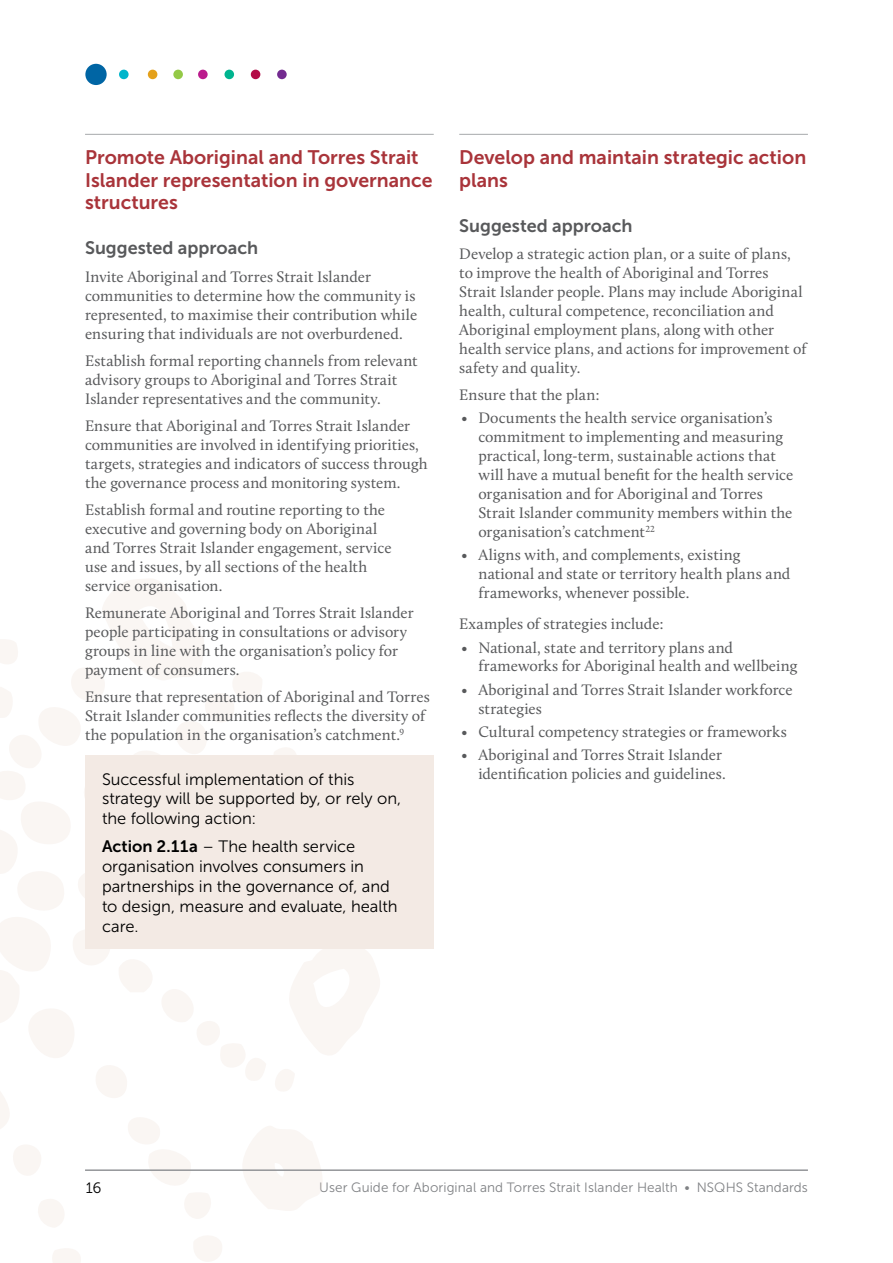
<style>
.page{position:relative;width:893px;height:1263px;background:#fff}
.page>*{position:absolute;margin:0;border:0;box-sizing:border-box;transform-origin:0 0}
.Heading_3a_suggested{font:19.5px/22.5px "Museo Sans 700";color:#a9343a}
.Heading_4{font:18px "Museo Sans 700";color:#58595b}
.BoxText{font:16.5px/19.8px "Museo Sans 300";color:#000}
.NormalBeforeBullet{font:15.75px/18.9px "Calluna";color:#58595b}
.t1{font:15px "Museo Sans 300";color:#000}
.t2{font:13.5px "Museo Sans 300";letter-spacing:.005em;color:#808285}
.s1{font-family:"Museo Sans 700"}
</style>
<div class="page">
<svg style="left:0;top:579px;width:380px;height:684px"></svg>
<div style="left:85px;top:64px;width:22px;height:21px;background:#0065a4;border-radius:50%"></div>
<div style="left:224px;top:70px;width:10px;height:9px;background:#00b48f;border-radius:50%"></div>
<div style="left:198px;top:70px;width:10px;height:9px;background:#bb1b8d;border-radius:50%"></div>
<div style="left:251px;top:70px;width:9px;height:9px;background:#b40b47;border-radius:50%"></div>
<div style="left:277px;top:70px;width:10px;height:9px;background:#732b90;border-radius:50%"></div>
<div style="left:173px;top:70px;width:10px;height:9px;background:#94c947;border-radius:50%"></div>
<div style="left:148px;top:70px;width:9px;height:9px;background:#e4a11b;border-radius:50%"></div>
<div style="left:119px;top:70px;width:10px;height:9px;background:#00b5cb;border-radius:50%"></div>
<hr style="left:85px;top:1169px;width:723px;height:2px;background:#939598">
<hr style="left:85px;top:134px;width:349px;height:1px;background:#a7a9ac">
<div style="left:85px;top:755px;width:349px;height:194px;background:#f3eae4"></div>
<hr style="left:459px;top:134px;width:349px;height:1px;background:#a7a9ac">
<h3 class="Heading_3a_suggested" style="left:85px;top:146px;width:349px">Promote Aboriginal and Torres Strait<br>Islander representation in governance structures</h3>
<h4 class="Heading_4" style="left:85px;top:238px;width:175px">Suggested approach</h4>
<p class="NormalBeforeBullet" style="left:85px;top:267px;width:334px">Invite Aboriginal and Torres Strait Islander communities to determine how the community is represented, to maximise their contribution while ensuring that individuals are not overburdened.</p>
<p class="NormalBeforeBullet" style="left:85px;top:351px;width:334px">Establish formal reporting channels from relevant advisory groups to Aboriginal and Torres Strait<br>Islander representatives and the community.</p>
<p class="NormalBeforeBullet" style="left:85px;top:416px;width:344px">Ensure that Aboriginal and Torres Strait Islander communities are involved in identifying priorities, targets, strategies and indicators of success through the governance process and monitoring system.</p>
<p class="NormalBeforeBullet" style="left:85px;top:500px;width:308px">Establish formal and routine reporting to the executive and governing body on Aboriginal and Torres Strait Islander engagement, service use and issues, by all sections of the health service organisation.</p>
<p class="NormalBeforeBullet" style="left:85px;top:603px;width:330px">Remunerate Aboriginal and Torres Strait Islander people participating in consultations or advisory groups in line with the organisation’s policy for payment of consumers.</p>
<p class="NormalBeforeBullet" style="left:85px;top:688px;width:346px">Ensure that representation of Aboriginal and Torres<br>Strait Islander communities reflects the diversity of the population in the organisation’s catchment.<sup>9</sup></p>
<p class="BoxText" style="left:102px;top:769px;width:301px">Successful implementation of this strategy will be supported by, or rely on, the following action:</p>
<p class="BoxText" style="left:102px;top:837px;width:297px"><span class="s1">Action 2.11a</span> – The health service organisation involves consumers in partnerships in the governance of, and to design, measure and evaluate, health care.</p>
<h3 class="Heading_3a_suggested" style="left:459px;top:146px;width:349px">Develop and maintain strategic action plans</h3>
<h4 class="Heading_4" style="left:459px;top:216px;width:175px">Suggested approach</h4>
<p class="NormalBeforeBullet" style="left:459px;top:244px;width:349px">Develop a strategic action plan, or a suite of plans, to improve the health of Aboriginal and Torres Strait Islander people. Plans may include Aboriginal health, cultural competence, reconciliation and Aboriginal employment plans, along with other health service plans, and actions for improvement of safety and quality.</p>
<p class="NormalBeforeBullet" style="left:459px;top:385px;width:142px">Ensure that the plan:</p>
<p class="NormalBeforeBullet" style="left:478px;top:408px;width:317px;text-indent:-17px">• Documents the health service organisation’s commitment to implementing and measuring practical, long-term, sustainable actions that will have a mutual benefit for the health service organisation and for Aboriginal and Torres Strait Islander community members within the organisation’s catchment<sup>22</sup></p>
<p class="NormalBeforeBullet" style="left:478px;top:545px;width:314px;text-indent:-17px">• Aligns with, and complements, existing national and state or territory health plans and frameworks, whenever possible.</p>
<p class="NormalBeforeBullet" style="left:459px;top:614px;width:206px">Examples of strategies include:</p>
<p class="NormalBeforeBullet" style="left:478px;top:638px;width:320px;text-indent:-17px">• National, state and territory plans and frameworks for Aboriginal health and wellbeing</p>
<p class="NormalBeforeBullet" style="left:478px;top:680px;width:316px;text-indent:-17px">• Aboriginal and Torres Strait Islander workforce strategies</p>
<p class="NormalBeforeBullet" style="left:461px;top:722px;width:327px">• Cultural competency strategies or frameworks</p>
<p class="NormalBeforeBullet" style="left:461px;top:745px;width:266px;text-align:right">• Aboriginal and Torres Strait Islander identification policies and guidelines.</p>
<p class="t1" style="left:85px;top:1180px;width:18px">16</p>
<p class="t2" style="left:319px;top:1180px;width:490px">User Guide for Aboriginal and Torres Strait Islander Health • NSQHS Standards</p>
</div>
